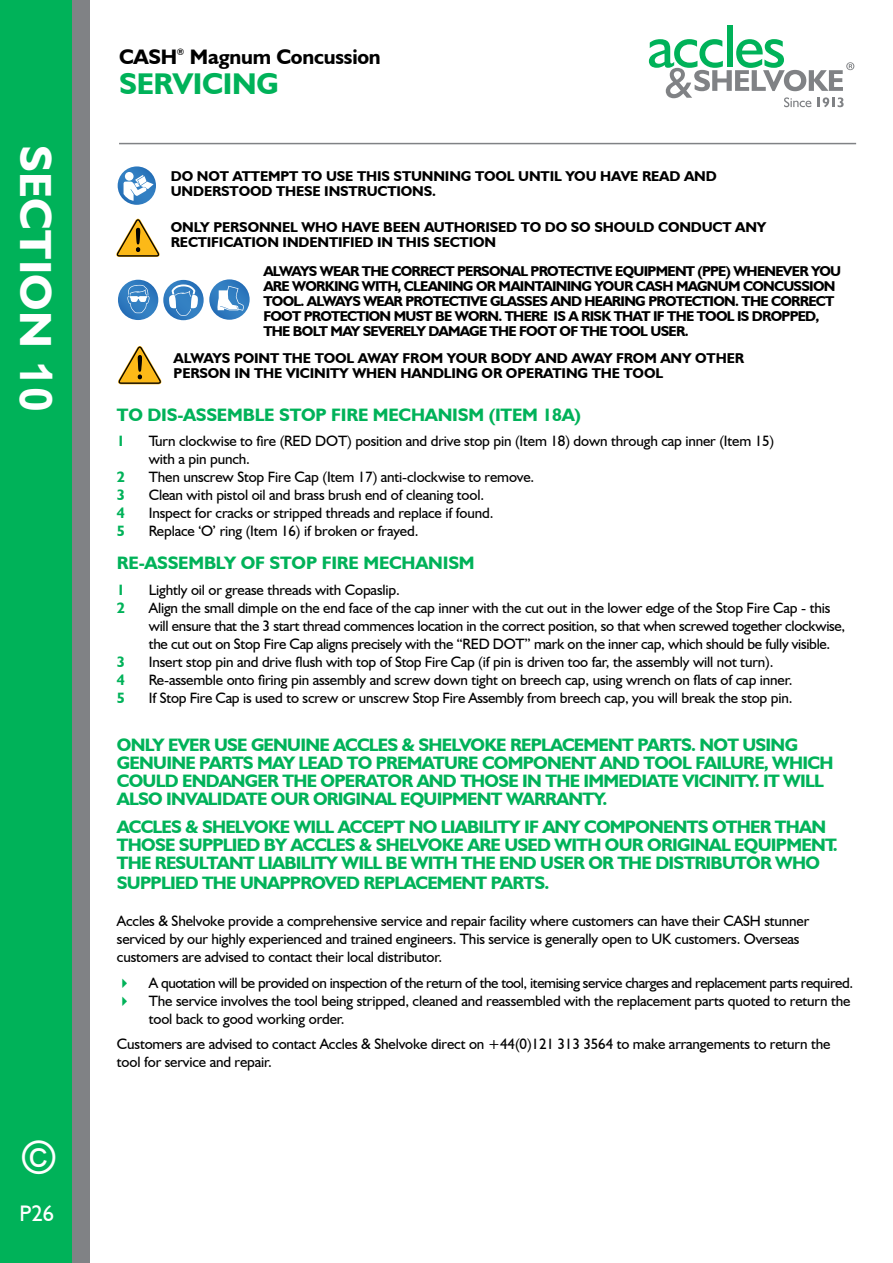
<style>
.page{position:relative;width:893px;height:1263px;background:#fff}
.page>*{position:absolute;margin:0;border:0;box-sizing:border-box;transform-origin:0 0}
.t1{font:700 45px "Humanist 521 BT";letter-spacing:.01em;color:#fff}
.t2{font:45px "Gill Sans";color:#fff}
.t3{font:700 30px "Humanist 521 BT";letter-spacing:-.01em;color:#00b259}
.t4{font:22.5px "Humanist 521 BT";color:#fff}
.t5{font:700 21px "Humanist 521 BT";letter-spacing:-.01em;color:#000}
.t6{font:700 18px/18px "Humanist 521 BT";letter-spacing:-.04em;color:#00b259}
.t7{font:700 18px "Humanist 521 BT";letter-spacing:-.01em;color:#00b259}
.t8{font:15px/18px "Humanist 521 BT";letter-spacing:-.01em;color:#000}
.t9{font:15px "Humanist 521 BT";letter-spacing:-.03em;color:#000}
.t10{font:700 15px "Humanist 521 BT";color:#00b259}
.t11{font:700 14.25px/15px "Humanist 521 BT";letter-spacing:-.05em;color:#000}
.t12{font:700 14.25px/15px "Humanist 521 BT";letter-spacing:-.01em;color:#000}
.t13{font:700 9px "Humanist 521 BT";color:#000}
.s1{font-family:"Arial"}
.s2{color:#00b259}
</style>
<div class="page">
<div style="left:18px;top:0;width:72px;height:1263px;background:#808285"></div>
<div style="left:0;top:0;width:72px;height:1263px;background:#00b259"></div>
<hr style="left:119px;top:143px;width:737px;height:1px;background:#808285">
<div style="left:727px;top:26px;width:5px;height:41px;background:#00b259"></div>
<svg style="left:649px;top:39px;width:205px;height:68px"></svg>
<svg style="left:118px;top:166px;width:38px;height:39px"></svg>
<div style="left:125px;top:172px;width:9px;height:9px;background:#fff;border-radius:50%"></div>
<svg style="left:124px;top:175px;width:30px;height:26px"></svg>
<svg style="left:118px;top:280px;width:40px;height:40px"></svg>
<svg style="left:127px;top:285px;width:22px;height:28px"></svg>
<svg style="left:163px;top:280px;width:41px;height:40px"></svg>
<svg style="left:169px;top:284px;width:29px;height:32px"></svg>
<svg style="left:209px;top:279px;width:41px;height:41px"></svg>
<svg style="left:217px;top:286px;width:27px;height:25px"></svg>
<svg style="left:116px;top:219px;width:44px;height:38px"></svg>
<svg style="left:118px;top:346px;width:44px;height:38px"></svg>
<h1 class="t1" style="left:63px;top:145px;width:269px;rotate:90deg">SECTION <span class="s1">10</span></h1>
<h1 class="t2" style="left:22px;top:1131px;width:35px">©</h1>
<h3 class="t4" style="left:20px;top:1200px;width:36px">P26</h3>
<h3 class="t5" style="left:119px;top:44px;width:60px">CASH</h3>
<p class="t13" style="left:177px;top:46px;width:9px">®</p>
<h3 class="t5" style="left:190px;top:44px;width:192px">Magnum Concussion</h3>
<h2 class="t3" style="left:119px;top:65px;width:161px">SERVICING</h2>
<p class="t12" style="left:171px;top:168px;width:547px">DO NOT ATTEMPT TO USE THIS STUNNING TOOL UNTIL YOU HAVE READ AND<br>UNDERSTOOD THESE INSTRUCTIONS.</p>
<p class="t12" style="left:171px;top:219px;width:597px">ONLY PERSONNEL WHO HAVE BEEN AUTHORISED TO DO SO SHOULD CONDUCT ANY<br>RECTIFICATION INDENTIFIED IN THIS SECTION</p>
<p class="t11" style="left:263px;top:263px;width:579px">ALWAYS WEAR THE CORRECT PERSONAL PROTECTIVE EQUIPMENT (PPE) WHENEVER YOU ARE WORKING WITH, CLEANING OR MAINTAINING YOUR CASH MAGNUM CONCUSSION TOOL. ALWAYS WEAR PROTECTIVE GLASSES AND HEARING PROTECTION. THE CORRECT FOOT PROTECTION MUST BE WORN. THERE IS A RISK THAT IF THE TOOL IS DROPPED, THE BOLT MAY SEVERELY DAMAGE THE FOOT OF THE TOOL USER.</p>
<p class="t12" style="left:174px;top:350px;width:572px">ALWAYS POINT THE TOOL AWAY FROM YOUR BODY AND AWAY FROM ANY OTHER<br>PERSON IN THE VICINITY WHEN HANDLING OR OPERATING THE TOOL</p>
<p class="t7" style="left:117px;top:403px;width:466px">TO DIS-ASSEMBLE STOP FIRE MECHANISM (ITEM 18A)</p>
<p class="t10" style="left:117px;top:432px;width:10px">1</p>
<p class="t8" style="left:149px;top:432px;width:627px">Turn clockwise to fire (RED DOT) position and drive stop pin (Item 18) down through cap inner (Item 15) with a pin punch.</p>
<p class="t10" style="left:117px;top:468px;width:10px">2</p>
<p class="t8" style="left:149px;top:468px;width:387px">Then unscrew Stop Fire Cap (Item 17) anti-clockwise to remove.</p>
<p class="t10" style="left:117px;top:486px;width:10px">3</p>
<p class="t8" style="left:149px;top:486px;width:337px">Clean with pistol oil and brass brush end of cleaning tool.</p>
<p class="t10" style="left:117px;top:504px;width:10px">4</p>
<p class="t8" style="left:149px;top:504px;width:346px">Inspect for cracks or stripped threads and replace if found.</p>
<p class="t10" style="left:117px;top:522px;width:10px">5</p>
<p class="t8" style="left:149px;top:522px;width:271px">Replace ‘O’ ring (Item 16) if broken or frayed.</p>
<p class="t7" style="left:117px;top:552px;width:359px">RE-ASSEMBLY OF STOP FIRE MECHANISM</p>
<p class="t10" style="left:117px;top:580px;width:10px">1</p>
<p class="t8" style="left:149px;top:580px;width:253px">Lightly oil or grease threads with Copaslip.</p>
<p class="t10" style="left:117px;top:598px;width:10px">2</p>
<p class="t8" style="left:149px;top:598px;width:698px">Align the small dimple on the end face of the cap inner with the cut out in the lower edge of the Stop Fire Cap - this will ensure that the 3 start thread commences location in the correct position, so that when screwed together clockwise, the cut out on Stop Fire Cap aligns precisely with the “RED DOT” mark on the inner cap, which should be fully visible.</p>
<p class="t10" style="left:117px;top:652px;width:10px">3</p>
<p class="t8" style="left:149px;top:652px;width:626px">Insert stop pin and drive flush with top of Stop Fire Cap (if pin is driven too far, the assembly will not turn).</p>
<p class="t10" style="left:117px;top:670px;width:10px">4</p>
<p class="t8" style="left:149px;top:670px;width:645px">Re-assemble onto firing pin assembly and screw down tight on breech cap, using wrench on flats of cap inner.</p>
<p class="t10" style="left:117px;top:688px;width:10px">5</p>
<p class="t8" style="left:149px;top:688px;width:645px">If Stop Fire Cap is used to screw or unscrew Stop Fire Assembly from breech cap, you will break the stop pin.</p>
<p class="t6" style="left:117px;top:735px;width:718px">ONLY EVER USE GENUINE ACCLES &amp; SHELVOKE REPLACEMENT PARTS. NOT USING GENUINE PARTS MAY LEAD TO PREMATURE COMPONENT AND TOOL FAILURE, WHICH COULD ENDANGER THE OPERATOR AND THOSE IN THE IMMEDIATE VICINITY. IT WILL ALSO INVALIDATE OUR ORIGINAL EQUIPMENT WARRANTY.</p>
<p class="t6" style="left:117px;top:818px;width:722px;line-height:18.5px">ACCLES &amp; SHELVOKE WILL ACCEPT NO LIABILITY IF ANY COMPONENTS OTHER THAN THOSE SUPPLIED BY ACCLES &amp; SHELVOKE ARE USED WITH OUR ORIGINAL EQUIPMENT.<br>THE RESULTANT LIABILITY WILL BE WITH THE END USER OR THE DISTRIBUTOR WHO SUPPLIED THE UNAPPROVED REPLACEMENT PARTS.</p>
<p class="t8" style="left:117px;top:912px;width:694px">Accles &amp; Shelvoke provide a comprehensive service and repair facility where customers can have their CASH stunner serviced by our highly experienced and trained engineers. This service is generally open to UK customers. Overseas customers are advised to contact their local distributor.</p>
<p class="t9" style="left:117px;top:973px;width:738px"><span class="s2">✔</span> A quotation will be provided on inspection of the return of the tool, itemising service charges and replacement parts required.</p>
<p class="t8" style="left:149px;top:991px;width:703px;text-indent:-32px"><span class="s2">✔</span> The service involves the tool being stripped, cleaned and reassembled with the replacement parts quoted to return the tool back to good working order.</p>
<p class="t8" style="left:117px;top:1035px;width:715px">Customers are advised to contact Accles &amp; Shelvoke direct on +44(0)121 313 3564 to make arrangements to return the tool for service and repair.</p>
</div>
